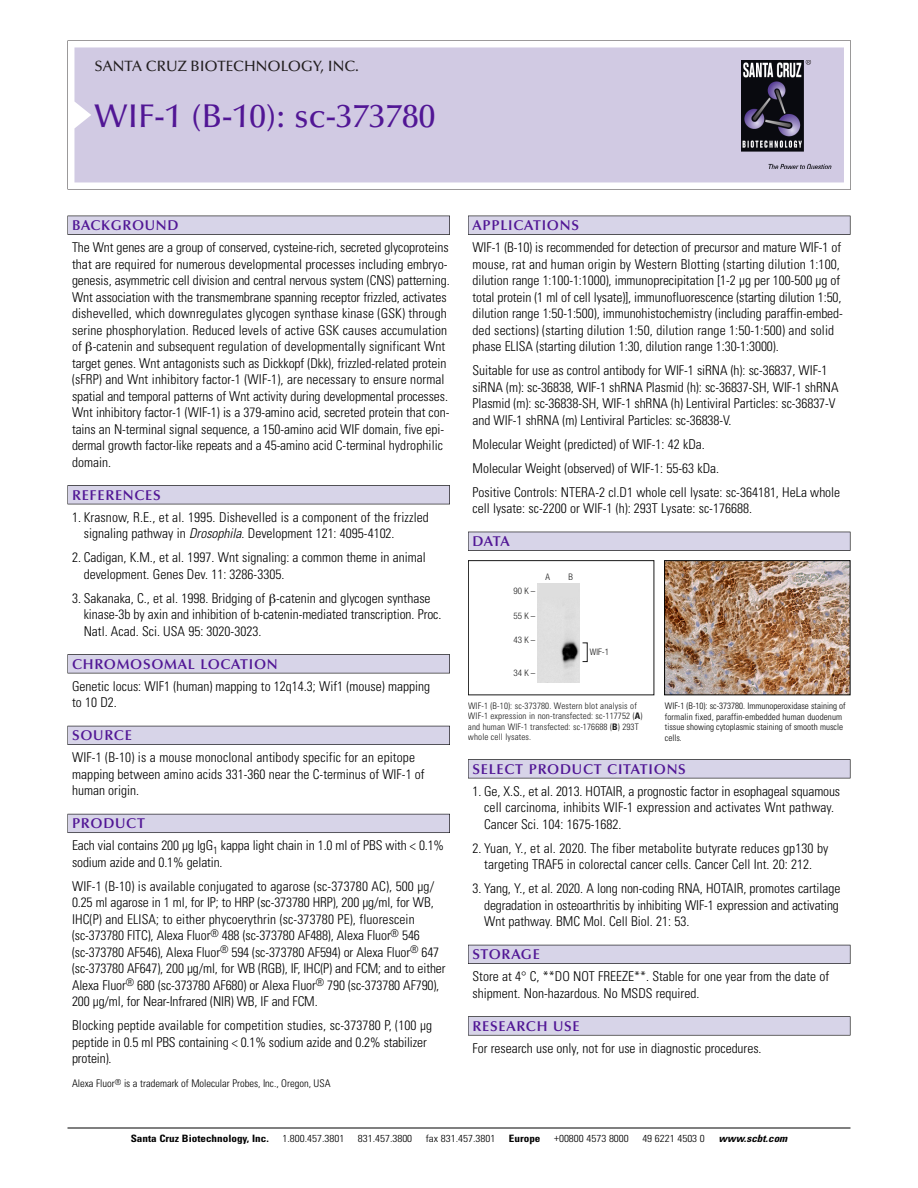
<style>
.page{position:relative;width:918px;height:1188px;background:#fff}
.page>*{position:absolute;margin:0;border:0;box-sizing:border-box;transform-origin:0 0}
.t1{font:500 33px "Optima";color:#511695}
.t2{font:500 15px "Optima";color:#231f20}
.t3{font:600 14.25px "Optima";letter-spacing:.05em;color:#511695}
.t4{font:300 condensed 13.5px/16.5px "Univers";color:#000}
.t5{font:300 condensed 10.5px "Univers";color:#000}
.t6{font:300 condensed 10.2px "Univers";color:#000;scale:1.1 1}
.t7{font:700 condensed 10.2px "Univers";color:#000;scale:1.1 1}
.t8{font:italic 700 condensed 10.2px "Univers";color:#000;scale:1.1 1}
.t9{font:300 condensed 9px/10.5px "Univers";letter-spacing:.015em;color:#191919}
.t10{font:300 condensed 9px/10.5px "Univers";color:#000}
.t11{font:300 condensed 9px "Helvetica Neue";color:#191919}
.s1{font-style:italic}
.s2{font-weight:700}
</style>
<div class="page">
<svg style="left:74px;top:41px;width:777px;height:148px"></svg>
<div style="left:74px;top:47px;width:770px;height:135px;background:#d1cae3"></div>
<img style="left:741px;top:60px;width:90px;height:108px">
<div style="left:68px;top:216px;width:382px;height:19px;background:#535256"></div>
<div style="left:68px;top:216px;width:381px;height:18px;background:#d7d4e8"></div>
<div style="left:68px;top:485px;width:382px;height:19px;background:#515155"></div>
<div style="left:68px;top:486px;width:381px;height:18px;background:#d7d4e8"></div>
<div style="left:68px;top:654px;width:382px;height:19px;background:#545357"></div>
<div style="left:68px;top:655px;width:381px;height:18px;background:#d7d4e8"></div>
<div style="left:68px;top:726px;width:382px;height:19px;background:#535259"></div>
<div style="left:68px;top:726px;width:381px;height:18px;background:#d7d4e8"></div>
<div style="left:68px;top:814px;width:382px;height:19px;background:#595860"></div>
<div style="left:68px;top:814px;width:381px;height:18px;background:#d7d4e8"></div>
<div style="left:468px;top:216px;width:382px;height:19px;background:#535256"></div>
<div style="left:468px;top:216px;width:382px;height:18px;background:#d7d4e8"></div>
<div style="left:468px;top:532px;width:382px;height:19px;background:#525156"></div>
<div style="left:468px;top:532px;width:382px;height:18px;background:#d7d4e8"></div>
<div style="left:468px;top:759px;width:382px;height:19px;background:#545357"></div>
<div style="left:468px;top:760px;width:382px;height:18px;background:#d7d4e8"></div>
<div style="left:468px;top:945px;width:382px;height:19px;background:#535259"></div>
<div style="left:468px;top:945px;width:382px;height:18px;background:#d7d4e8"></div>
<svg style="left:468px;top:1016px;width:382px;height:20px"></svg>
<div style="left:468px;top:1017px;width:382px;height:18px;background:#d7d4e8"></div>
<hr style="left:68px;top:1128px;width:782px;height:1px;background:#000">
<div style="left:468px;top:560px;width:186px;height:135px;border:1px solid #191919"></div>
<img style="left:537px;top:583px;width:43px;height:100px">
<img style="left:666px;top:562px;width:182px;height:131px">
<div style="left:664px;top:560px;width:186px;height:135px;border:1px solid #000"></div>
<p class="t2" style="left:94px;top:60px;width:266px">SANTA CRUZ BIOTECHNOLOGY, INC.</p>
<p class="t1" style="left:94px;top:102px;width:342px">WIF-1 (B-10): sc-373780</p>
<p class="t3" style="left:72px;top:219px;width:108px">BACKGROUND</p>
<p class="t4" style="left:72px;top:240px;width:379px">The Wnt genes are a group of conserved, cysteine-rich, secreted glycoproteins that are required for numerous developmental processes including embryo&shy;genesis, asymmetric cell division and central nervous system (CNS) patterning.<br>Wnt association with the transmembrane spanning receptor frizzled, activates dishevelled, which downregulates glycogen synthase kinase (GSK) through serine phosphorylation. Reduced levels of active GSK causes accumulation of -catenin and subsequent regulation of developmentally significant Wnt target genes. Wnt antagonists such as Dickkopf (Dkk), frizzled-related protein (sFRP) and Wnt inhibitory factor-1 (WIF-1), are necessary to ensure normal spatial and temporal patterns of Wnt activity during developmental processes.<br>Wnt inhibitory factor-1 (WIF-1) is a 379-amino acid, secreted protein that con&shy;tains an N-terminal signal sequence, a 150-amino acid WIF domain, five epi&shy;dermal growth factor-like repeats and a 45-amino acid C-terminal hydrophilic domain.</p>
<p class="t3" style="left:72px;top:489px;width:90px">REFERENCES</p>
<p class="t4" style="left:84px;top:510px;width:347px;text-indent:-12px">1. Krasnow, R.E., et al. 1995. Dishevelled is a component of the frizzled signaling pathway in <span class="s1">Drosophila</span>. Development 121: 4095-4102.</p>
<p class="t4" style="left:84px;top:550px;width:344px;text-indent:-12px">2. Cadigan, K.M., et al. 1997. Wnt signaling: a common theme in animal development. Genes Dev. 11: 3286-3305.</p>
<p class="t4" style="left:84px;top:591px;width:359px;text-indent:-12px">3. Sakanaka, C., et al. 1998. Bridging of -catenin and glycogen synthase kinase-3b by axin and inhibition of b-catenin-mediated transcription. Proc.<br>Natl. Acad. Sci. USA 95: 3020-3023.</p>
<p class="t3" style="left:72px;top:658px;width:207px">CHROMOSOMAL LOCATION</p>
<p class="t4" style="left:72px;top:679px;width:359px">Genetic locus: WIF1 (human) mapping to 12q14.3; Wif1 (mouse) mapping to 10 D2.</p>
<p class="t3" style="left:72px;top:729px;width:61px">SOURCE</p>
<p class="t4" style="left:72px;top:751px;width:354px">WIF-1 (B-10) is a mouse monoclonal antibody specific for an epitope mapping between amino acids 331-360 near the C-terminus of WIF-1 of human origin.</p>
<p class="t3" style="left:72px;top:817px;width:74px">PRODUCT</p>
<p class="t4" style="left:72px;top:839px;width:374px">Each vial contains 200 µg IgG<sub>1</sub> kappa light chain in 1.0 ml of PBS with &lt; 0.1% sodium azide and 0.1% gelatin.</p>
<p class="t4" style="left:72px;top:879px;width:375px">WIF-1 (B-10) is available conjugated to agarose (sc-373780 AC), 500 µg/ 0.25 ml agarose in 1 ml, for IP; to HRP (sc-373780 HRP), 200 µg/ml, for WB, IHC(P) and ELISA; to either phycoerythrin (sc-373780 PE), fluorescein (sc-373780 FITC), Alexa Fluor<sup>®</sup> 488 (sc-373780 AF488), Alexa Fluor<sup>®</sup> 546 (sc-373780 AF546), Alexa Fluor<sup>®</sup> 594 (sc-373780 AF594) or Alexa Fluor<sup>®</sup> 647 (sc-373780 AF647), 200 µg/ml, for WB (RGB), IF, IHC(P) and FCM; and to either Alexa Fluor<sup>®</sup> 680 (sc-373780 AF680) or Alexa Fluor<sup>®</sup> 790 (sc-373780 AF790), 200 µg/ml, for Near-Infrared (NIR) WB, IF and FCM.</p>
<p class="t4" style="left:72px;top:1019px;width:362px">Blocking peptide available for competition studies, sc-373780 P, (100 µg peptide in 0.5 ml PBS containing &lt; 0.1% sodium azide and 0.2% stabilizer protein).</p>
<p class="t5" style="left:72px;top:1080px;width:260px">Alexa Fluor<sup>®</sup> is a trademark of Molecular Probes, Inc., Oregon, USA</p>
<p class="t3" style="left:473px;top:219px;width:108px">APPLICATIONS</p>
<p class="t4" style="left:473px;top:240px;width:372px">WIF-1 (B-10) is recommended for detection of precursor and mature WIF-1 of mouse, rat and human origin by Western Blotting (starting dilution 1:100, dilution range 1:100-1:1000), immunoprecipitation [1-2 µg per 100-500 µg of total protein (1 ml of cell lysate)], immunofluorescence (starting dilution 1:50, dilution range 1:50-1:500), immunohistochemistry (including paraffin-embed&shy;ded sections) (starting dilution 1:50, dilution range 1:50-1:500) and solid phase ELISA (starting dilution 1:30, dilution range 1:30-1:3000).</p>
<p class="t4" style="left:473px;top:363px;width:367px">Suitable for use as control antibody for WIF-1 siRNA (h): sc-36837, WIF-1 siRNA (m): sc-36838, WIF-1 shRNA Plasmid (h): sc-36837-SH, WIF-1 shRNA Plasmid (m): sc-36838-SH, WIF-1 shRNA (h) Lentiviral Particles: sc-36837-V and WIF-1 shRNA (m) Lentiviral Particles: sc-36838-V.</p>
<p class="t4" style="left:473px;top:437px;width:234px">Molecular Weight (predicted) of WIF-1: 42 kDa.</p>
<p class="t4" style="left:473px;top:461px;width:248px">Molecular Weight (observed) of WIF-1: 55-63 kDa.</p>
<p class="t4" style="left:473px;top:485px;width:369px">Positive Controls: NTERA-2 cl.D1 whole cell lysate: sc-364181, HeLa whole cell lysate: sc-2200 or WIF-1 (h): 293T Lysate: sc-176688.</p>
<p class="t3" style="left:473px;top:535px;width:39px">DATA</p>
<p class="t11" style="left:514px;top:587px;width:23px">90K–</p>
<p class="t11" style="left:514px;top:613px;width:23px">55K–</p>
<p class="t11" style="left:514px;top:637px;width:23px">43K–</p>
<p class="t11" style="left:514px;top:670px;width:23px">34K–</p>
<p class="t11" style="left:545px;top:574px;width:6px">A</p>
<p class="t11" style="left:568px;top:574px;width:6px">B</p>
<p class="t11" style="left:590px;top:649px;width:21px">WIF-1</p>
<p class="t9" style="left:468px;top:701px;width:176px">WIF-1 (B-10): sc-373780. Western blot analysis of WIF-1 expression in non-transfected: sc-117752 (<span class="s2">A</span>) and human WIF-1 transfected: sc-176688 (<span class="s2">B</span>) 293T whole cell lysates.</p>
<p class="t10" style="left:665px;top:702px;width:182px">WIF-1 (B-10): sc-373780. Immunoperoxidase staining of formalin fixed, paraffin-embedded human duodenum tissue showing cytoplasmic staining of smooth muscle cells.</p>
<p class="t3" style="left:473px;top:763px;width:215px">SELECT PRODUCT CITATIONS</p>
<p class="t4" style="left:484px;top:784px;width:358px;text-indent:-12px">1. Ge, X.S., et al. 2013. HOTAIR, a prognostic factor in esophageal squamous cell carcinoma, inhibits WIF-1 expression and activates Wnt pathway.<br>Cancer Sci. 104: 1675-1682.</p>
<p class="t4" style="left:473px;top:841px;width:358px;text-align:center">2. Yuan, Y., et al. 2020. The fiber metabolite butyrate reduces gp130 by targeting TRAF5 in colorectal cancer cells. Cancer Cell Int. 20: 212.</p>
<p class="t4" style="left:484px;top:882px;width:358px;text-align:justify;text-indent:-12px">3. Yang, Y., et al. 2020. A long non-coding RNA, HOTAIR, promotes cartilage degradation in osteoarthritis by inhibiting WIF-1 expression and activating Wnt pathway. BMC Mol. Cell Biol. 21: 53.</p>
<p class="t3" style="left:473px;top:948px;width:69px">STORAGE</p>
<p class="t4" style="left:473px;top:970px;width:358px">Store at 4° C, **DO NOT FREEZE**. Stable for one year from the date of shipment. Non-hazardous. No MSDS required.</p>
<p class="t3" style="left:473px;top:1020px;width:109px">RESEARCH USE</p>
<p class="t4" style="left:473px;top:1041px;width:291px">For research use only, not for use in diagnostic procedures.</p>
<p class="t7" style="left:131px;top:1135px;width:127px">Santa Cruz Biotechnology, Inc.</p>
<p class="t6" style="left:282px;top:1135px;width:58px">1.800.457.3801</p>
<p class="t6" style="left:358px;top:1135px;width:51px">831.457.3800</p>
<p class="t6" style="left:426px;top:1135px;width:65px">fax 831.457.3801</p>
<p class="t7" style="left:509px;top:1135px;width:30px">Europe</p>
<p class="t6" style="left:554px;top:1135px;width:69px">+00800 4573 8000</p>
<p class="t6" style="left:642px;top:1135px;width:58px">49 6221 4503 0</p>
<p class="t8" style="left:719px;top:1135px;width:66px">www.scbt.com</p>
</div>
